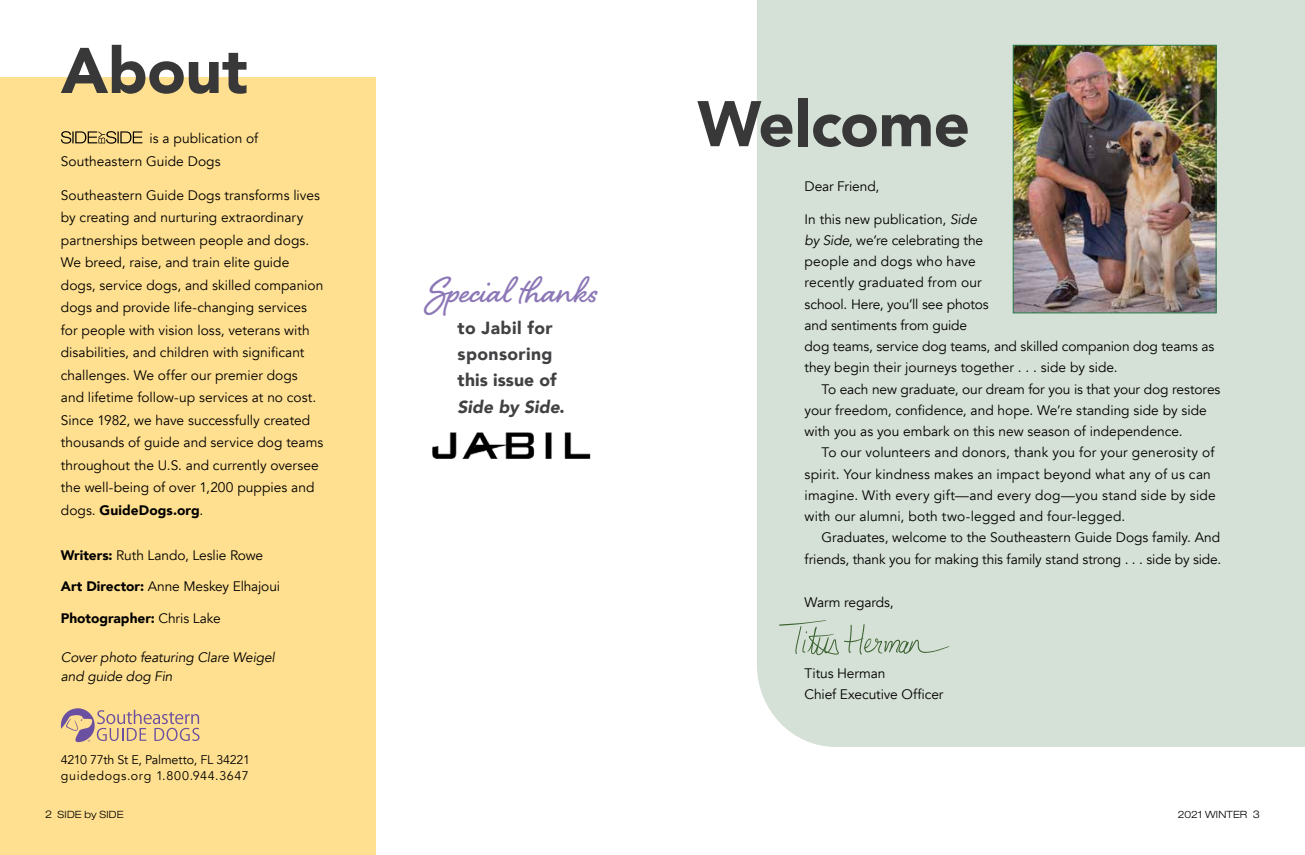
<style>
.page{position:relative;width:1305px;height:855px;background:#fff}
.page>*{position:absolute;margin:0;border:0;box-sizing:border-box;transform-origin:0 0}
.t1{font:900 63.75px "Avenir";letter-spacing:-.01em;color:#383839}
.t2{font:700 46.25px "Shelby";color:#8d78b7}
.t3{font:900 17.5px/26.2px "Avenir";letter-spacing:.02em;color:#414042}
.t4{font:13.75px/22.5px "Avenir";color:#000}
.t5{font:italic 13.75px/18.8px "Avenir";letter-spacing:-.01em;color:#000}
.t6{font:900 13.75px "Avenir";letter-spacing:-.005em;color:#000}
.t7{font:12.5px/16.2px "Avenir";letter-spacing:.005em;color:#000}
.t8{font:300 expanded 10px "Helvetica Neue";letter-spacing:.02em;color:#000}
.s1{font-weight:900}
.s2{font-weight:400}
.s3{font-size:10.62px}
.s4{font-style:italic}
.s5{font-size:10.12px}
</style>
<div class="page">
<div style="left:0;top:77px;width:375px;height:778px;background:#ffe090"></div>
<svg style="left:61px;top:131px;width:81px;height:13px"></svg>
<svg style="left:61px;top:708px;width:139px;height:34px"></svg>
<img style="left:432px;top:432px;width:159px;height:27px">
<div style="left:757px;top:0;width:548px;height:747px;background:#d5e0d6"></div>
<img style="left:1015px;top:47px;width:199px;height:264px">
<div style="left:1013px;top:45px;width:203px;height:268px;border:1px solid #287d4d"></div>
<svg style="left:779px;top:620px;width:170px;height:35px;background:#c5d3c5"></svg>
<h1 class="t1" style="left:61px;top:16px;width:189px">About</h1>
<p class="t4" style="left:61px;top:128px;width:199px;text-indent:89px">is a publication of<br>Southeastern Guide Dogs</p>
<p class="t4" style="left:61px;top:184px;width:261px">Southeastern Guide Dogs transforms lives by creating and nurturing extraordinary partnerships between people and dogs.</p>
<p class="t4" style="left:61px;top:251px;width:230px">We breed, raise, and train elite guide</p>
<p class="t4" style="left:61px;top:274px;width:264px">dogs, service dogs, and skilled companion dogs and provide life-changing services for people with vision loss, veterans with</p>
<p class="t4" style="left:61px;top:341px;width:245px">disabilities, and children with significant challenges. We offer our premier dogs</p>
<p class="t4" style="left:61px;top:386px;width:264px">and lifetime follow-up services at no cost.<br>Since 1982, we have successfully created thousands of guide and service dog teams throughout the U.S. and currently oversee the well-being of over 1,200 puppies and dogs. <span class="s1">GuideDogs.org</span>.</p>
<p class="t4" style="left:61px;top:544px;width:204px"><span class="s1">Writers:</span> Ruth Lando, Leslie Rowe</p>
<p class="t4" style="left:61px;top:575px;width:221px"><span class="s1">Art Director:</span> Anne Meskey Elhajoui</p>
<p class="t6" style="left:61px;top:606px;width:161px">Photographer: <span class="s2">Chris Lake</span></p>
<p class="t5" style="left:61px;top:648px;width:216px">Cover photo featuring Clare Weigel and guide dog Fin</p>
<p class="t7" style="left:61px;top:752px;width:191px">4210 77th St E, Palmetto, FL 34221 guidedogs.org 1.800.944.3647</p>
<p class="t8" style="left:45px;top:808px;width:80px"><span class="s3">2</span> SIDE by SIDE</p>
<h1 class="t2" style="left:430px;top:259px;width:170px">Special tanks</h1>
<p class="t3" style="left:458px;top:314px;width:109px">to Jabil for sponsoring this issue of<br><span class="s4">Side by Side</span>.</p>
<p class="t1" style="left:698px;top:69px;width:274px">Welcome</p>
<p class="t4" style="left:805px;top:175px;width:76px">Dear Friend,</p>
<p class="t4" style="left:805px;top:208px;width:174px">In this new publication, <span class="s4">Side</span></p>
<p class="t4" style="left:805px;top:229px;width:180px"><span class="s4">by Side</span>, we’re celebrating the</p>
<p class="t4" style="left:805px;top:250px;width:173px">people and dogs who have</p>
<p class="t4" style="left:805px;top:272px;width:179px">recently graduated from our</p>
<p class="t4" style="left:805px;top:293px;width:186px">school. Here, you’ll see photos</p>
<p class="t4" style="left:805px;top:314px;width:164px">and sentiments from guide</p>
<p class="t4" style="left:805px;top:335px;width:411px">dog teams, service dog teams, and skilled companion dog teams as</p>
<p class="t4" style="left:805px;top:357px;width:315px">they begin their journeys together . . . side by side.</p>
<p class="t4" style="left:821px;top:378px;width:400px">To each new graduate, our dream for you is that your dog restores</p>
<p class="t4" style="left:805px;top:399px;width:404px">your freedom, confidence, and hope. We’re standing side by side</p>
<p class="t4" style="left:805px;top:420px;width:380px">with you as you embark on this new season of independence.</p>
<p class="t4" style="left:821px;top:442px;width:395px">To our volunteers and donors, thank you for your generosity of</p>
<p class="t4" style="left:805px;top:463px;width:408px">spirit. Your kindness makes an impact beyond what any of us can</p>
<p class="t4" style="left:805px;top:484px;width:413px">imagine. With every gift—and every dog—you stand side by side</p>
<p class="t4" style="left:805px;top:505px;width:322px">with our alumni, both two-legged and four-legged.</p>
<p class="t4" style="left:821px;top:527px;width:400px">Graduates, welcome to the Southeastern Guide Dogs family. And</p>
<p class="t4" style="left:805px;top:548px;width:418px">friends, thank you for making this family stand strong . . . side by side.</p>
<p class="t4" style="left:805px;top:592px;width:91px">Warm regards,</p>
<p class="t4" style="left:805px;top:663px;width:140px;line-height:21.2px">Titus Herman<br>Chief Executive Officer</p>
<p class="t8" style="left:1178px;top:808px;width:84px"><span class="s5">2021</span> WINTER <span class="s3">3</span></p>
</div>
